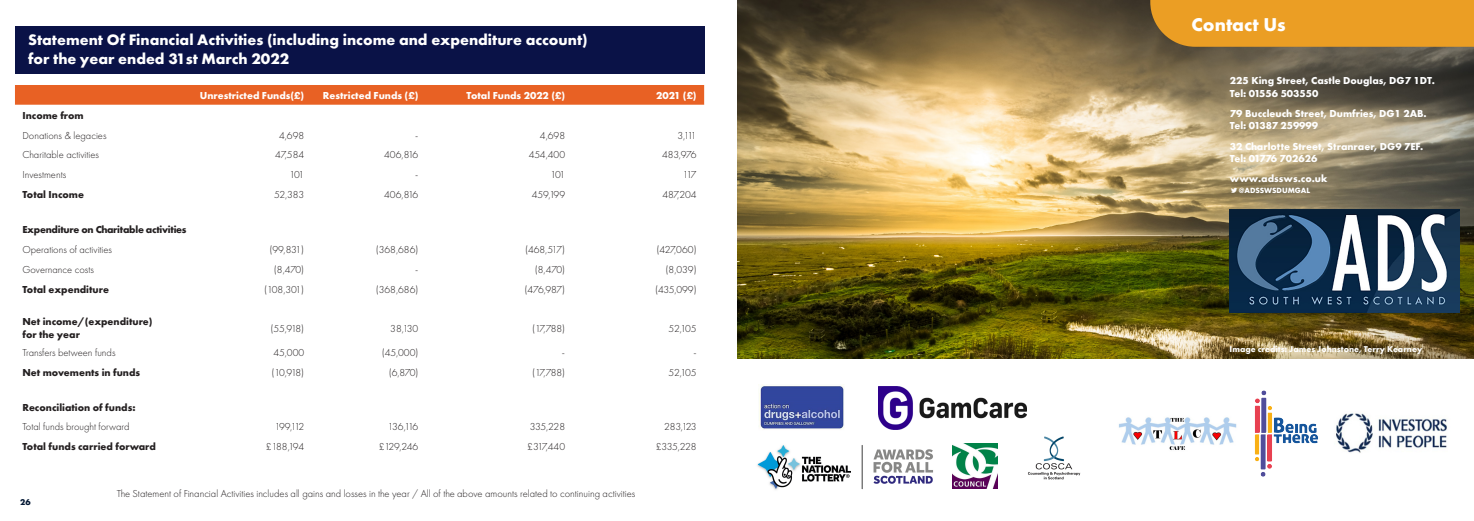
<style>
.page{position:relative;width:1474px;height:521px;background:#fff}
.page>*{position:absolute;margin:0;border:0;box-sizing:border-box;transform-origin:0 0}
.t1{font:700 19.25px "Futura PT";color:#fff}
.Heading{font:700 15.75px "Futura PT";color:#fff}
.Bocy_Copy{font:300 10.5px "Futura PT";color:#231f20}
.sub_heading{font:700 10.5px/12.6px "Futura PT";color:#fff}
.t2{font:700 10.5px/12.6px "Futura PT";color:#231f20}
.t3{font:700 10.5px "Futura PT";letter-spacing:-.025em;color:#231f20}
.sub_heading-2{font:10.5px "Socialico";color:#fff}
.sub_heading-3{font:700 8.75px "Futura PT";color:#fff}
.t4{font:700 8.75px "Futura PT";color:#031834}
.sub_heading-4{font:700 7.88px "Futura PT";color:#fff}
</style>
<div class="page">
<img style="left:737px;top:1px;width:736px;height:358px">
<div style="left:1150px;top:0;width:323px;height:47px;background:#eb9e24"></div>
<div style="left:15px;top:26px;width:689px;height:47px;background:#0a1247"></div>
<img style="left:759px;top:385px;width:85px;height:45px">
<img style="left:952px;top:443px;width:45px;height:45px">
<img style="left:878px;top:387px;width:148px;height:43px">
<img style="left:1338px;top:413px;width:109px;height:40px">
<img style="left:757px;top:445px;width:176px;height:45px">
<img style="left:1119px;top:417px;width:118px;height:33px">
<img style="left:1254px;top:390px;width:84px;height:87px">
<img style="left:1028px;top:436px;width:53px;height:44px">
<img style="left:1229px;top:209px;width:229px;height:103px">
<div style="left:15px;top:85px;width:689px;height:20px;background:#e86124"></div>
<p class="Heading" style="left:28px;top:30px;width:561px">Statement Of Financial Activities (including income and expenditure account)</p>
<p class="Heading" style="left:28px;top:49px;width:263px">for the year ended 31st March 2022</p>
<p class="sub_heading" style="left:200px;top:89px;width:106px">Unrestricted Funds(£)</p>
<p class="sub_heading" style="left:323px;top:89px;width:97px">Restricted Funds (£)</p>
<p class="sub_heading" style="left:466px;top:89px;width:100px">Total Funds 2022 (£)</p>
<p class="sub_heading" style="left:656px;top:89px;width:42px">2021 (£)</p>
<p class="t2" style="left:22px;top:109px;width:63px">Income from</p>
<p class="Bocy_Copy" style="left:22px;top:129px;width:86px">Donations &amp; legacies</p>
<p class="Bocy_Copy" style="left:279px;top:129px;width:27px">4,698</p>
<p class="Bocy_Copy" style="left:415px;top:129px;width:5px">-</p>
<p class="Bocy_Copy" style="left:540px;top:129px;width:27px">4,698</p>
<p class="Bocy_Copy" style="left:677px;top:129px;width:21px">3,111</p>
<p class="Bocy_Copy" style="left:22px;top:149px;width:78px">Charitable activities</p>
<p class="Bocy_Copy" style="left:275px;top:149px;width:31px">47,584</p>
<p class="Bocy_Copy" style="left:384px;top:149px;width:36px">406,816</p>
<p class="Bocy_Copy" style="left:529px;top:149px;width:38px">454,400</p>
<p class="Bocy_Copy" style="left:662px;top:149px;width:36px">483,976</p>
<p class="Bocy_Copy" style="left:22px;top:169px;width:45px">Investments</p>
<p class="Bocy_Copy" style="left:289px;top:169px;width:16px">101</p>
<p class="Bocy_Copy" style="left:415px;top:169px;width:5px">-</p>
<p class="Bocy_Copy" style="left:550px;top:169px;width:16px">101</p>
<p class="Bocy_Copy" style="left:683px;top:169px;width:15px">117</p>
<p class="t2" style="left:22px;top:188px;width:63px">Total Income</p>
<p class="Bocy_Copy" style="left:274px;top:189px;width:32px">52,383</p>
<p class="Bocy_Copy" style="left:384px;top:189px;width:36px">406,816</p>
<p class="Bocy_Copy" style="left:531px;top:189px;width:35px">459,199</p>
<p class="Bocy_Copy" style="left:662px;top:189px;width:36px">487,204</p>
<p class="t3" style="left:22px;top:223px;width:166px">Expenditure on Charitable activities</p>
<p class="Bocy_Copy" style="left:22px;top:243px;width:91px">Operations of activities</p>
<p class="Bocy_Copy" style="left:269px;top:243px;width:36px">(99,831)</p>
<p class="Bocy_Copy" style="left:376px;top:243px;width:44px">(368,686)</p>
<p class="Bocy_Copy" style="left:525px;top:243px;width:42px">(468,517)</p>
<p class="Bocy_Copy" style="left:656px;top:243px;width:42px">(427,060)</p>
<p class="Bocy_Copy" style="left:22px;top:263px;width:73px">Governance costs</p>
<p class="Bocy_Copy" style="left:274px;top:263px;width:32px">(8,470)</p>
<p class="Bocy_Copy" style="left:415px;top:263px;width:5px">-</p>
<p class="Bocy_Copy" style="left:535px;top:263px;width:32px">(8,470)</p>
<p class="Bocy_Copy" style="left:665px;top:263px;width:33px">(8,039)</p>
<p class="t2" style="left:22px;top:282px;width:88px">Total expenditure</p>
<p class="Bocy_Copy" style="left:264px;top:283px;width:41px">(108,301)</p>
<p class="Bocy_Copy" style="left:376px;top:283px;width:44px">(368,686)</p>
<p class="Bocy_Copy" style="left:524px;top:283px;width:42px">(476,987)</p>
<p class="Bocy_Copy" style="left:655px;top:283px;width:43px">(435,099)</p>
<p class="t2" style="left:22px;top:315px;width:132px">Net income/(expenditure) for the year</p>
<p class="Bocy_Copy" style="left:270px;top:322px;width:35px">(55,918)</p>
<p class="Bocy_Copy" style="left:390px;top:322px;width:30px">38,130</p>
<p class="Bocy_Copy" style="left:532px;top:322px;width:35px">(17,788)</p>
<p class="Bocy_Copy" style="left:668px;top:322px;width:30px">52,105</p>
<p class="Bocy_Copy" style="left:22px;top:346px;width:95px">Transfers between funds</p>
<p class="Bocy_Copy" style="left:273px;top:346px;width:32px">45,000</p>
<p class="Bocy_Copy" style="left:382px;top:346px;width:38px">(45,000)</p>
<p class="Bocy_Copy" style="left:562px;top:346px;width:5px">-</p>
<p class="Bocy_Copy" style="left:693px;top:346px;width:5px">-</p>
<p class="t2" style="left:22px;top:366px;width:119px">Net movements in funds</p>
<p class="Bocy_Copy" style="left:271px;top:366px;width:34px">(10,918)</p>
<p class="Bocy_Copy" style="left:389px;top:366px;width:31px">(6,870)</p>
<p class="Bocy_Copy" style="left:532px;top:366px;width:35px">(17,788)</p>
<p class="Bocy_Copy" style="left:668px;top:366px;width:30px">52,105</p>
<p class="t2" style="left:22px;top:400px;width:115px">Reconciliation of funds:</p>
<p class="Bocy_Copy" style="left:22px;top:421px;width:109px">Total funds brought forward</p>
<p class="Bocy_Copy" style="left:275px;top:421px;width:31px">199,112</p>
<p class="Bocy_Copy" style="left:388px;top:421px;width:32px">136,116</p>
<p class="Bocy_Copy" style="left:530px;top:421px;width:37px">335,228</p>
<p class="Bocy_Copy" style="left:664px;top:421px;width:34px">283,123</p>
<p class="t2" style="left:22px;top:440px;width:135px">Total funds carried forward</p>
<p class="Bocy_Copy" style="left:266px;top:441px;width:40px">£188,194</p>
<p class="Bocy_Copy" style="left:378px;top:441px;width:41px">£129,246</p>
<p class="Bocy_Copy" style="left:527px;top:441px;width:39px">£317,440</p>
<p class="Bocy_Copy" style="left:655px;top:441px;width:43px">£335,228</p>
<p class="t4" style="left:20px;top:496px;width:12px">26</p>
<p class="Bocy_Copy" style="left:117px;top:487px;width:520px">The Statement of Financial Activities includes all gains and losses in the year / All of the above amounts related to continuing activities</p>
<p class="t1" style="left:1191px;top:12px;width:96px">Contact Us</p>
<p class="sub_heading" style="left:1229px;top:74px;width:206px">225 King Street, Castle Douglas, DG7 1DT.<br>Tel: 01556 503550</p>
<p class="sub_heading" style="left:1229px;top:107px;width:198px">79 Buccleuch Street, Dumfries, DG1 2AB.<br>Tel: 01387 259999</p>
<p class="sub_heading" style="left:1229px;top:139px;width:195px">32 Charlotte Street, Stranraer, DG9 7EF.<br>Tel: 01776 702626</p>
<p class="sub_heading" style="left:1229px;top:172px;width:99px">www.adssws.co.uk</p>
<p class="sub_heading-2" style="left:1229px;top:184px;width:10px">L</p>
<p class="sub_heading-4" style="left:1238px;top:186px;width:73px">@ADSSWSDUMGAL</p>
<p class="sub_heading-3" style="left:1229px;top:343px;width:194px">Image credits: James Johnstone, Terry Kearney</p>
</div>
